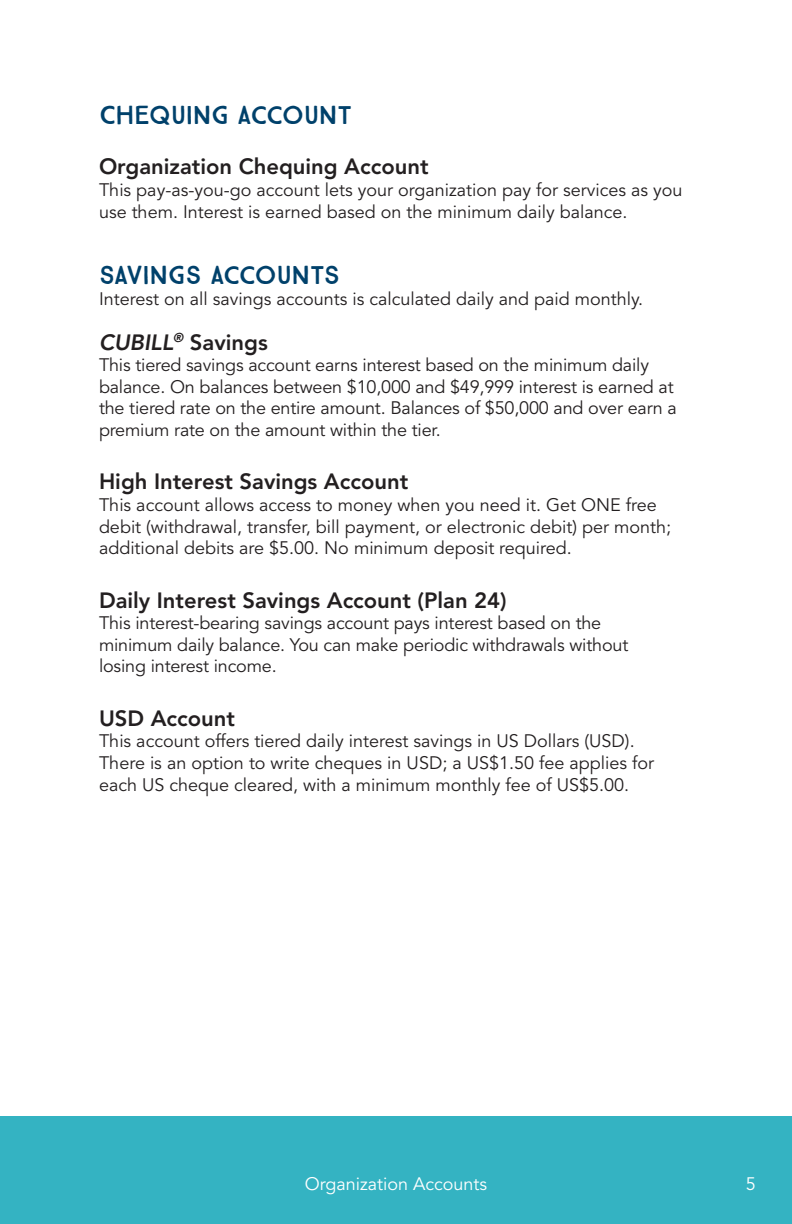
<style>
.page{position:relative;width:792px;height:1224px;background:#fff}
.page>*{position:absolute;margin:0;border:0;box-sizing:border-box;transform-origin:0 0}
.t1{font:26px "True North";letter-spacing:-.01em;color:#00416b}
.Heading{font:800 22px "Avenir LT Std";color:#231f20}
.Body{font:18px/21.6px "Avenir LT Std";color:#231f20}
.Heading-2{font:18px/21.6px "Avenir LT Std";letter-spacing:-.005em;color:#231f20}
.t2{font:18px "Avenir LT Std";color:#fff}
.s1{font-style:italic}
</style>
<div class="page">
<div style="left:0;top:1116px;width:792px;height:108px;background:#34b3c2"></div>
<p class="t1" style="left:99px;top:99px;width:255px">CHEQUING ACCOUNT</p>
<p class="Heading" style="left:99px;top:154px;width:331px">Organization Chequing Account</p>
<p class="Body" style="left:99px;top:180px;width:585px">This pay-as-you-go account lets your organization pay for services as you use them. Interest is earned based on the minimum daily balance.</p>
<p class="t1" style="left:99px;top:259px;width:243px">SAVINGS ACCOUNTS</p>
<p class="Body" style="left:99px;top:289px;width:546px">Interest on all savings accounts is calculated daily and paid monthly.</p>
<p class="Heading" style="left:99px;top:329px;width:170px"><span class="s1">CUBILL</span><sup>®</sup> Savings</p>
<p class="Body" style="left:99px;top:355px;width:579px">This tiered savings account earns interest based on the minimum daily balance. On balances between $10,000 and $49,999 interest is earned at the tiered rate on the entire amount. Balances of $50,000 and over earn a premium rate on the amount within the tier.</p>
<p class="Heading" style="left:99px;top:469px;width:311px">High Interest Savings Account</p>
<p class="Body" style="left:99px;top:495px;width:574px">This account allows access to money when you need it. Get ONE free debit (withdrawal, transfer, bill payment, or electronic debit) per month; additional debits are $5.00. No minimum deposit required.</p>
<p class="Heading" style="left:99px;top:587px;width:409px">Daily Interest Savings Account (Plan 24)</p>
<p class="Heading-2" style="left:99px;top:613px;width:531px">This interest-bearing savings account pays interest based on the minimum daily balance. You can make periodic withdrawals without losing interest income.</p>
<p class="Heading" style="left:99px;top:705px;width:138px">USD Account</p>
<p class="Heading-2" style="left:99px;top:731px;width:557px">This account offers tiered daily interest savings in US Dollars (USD).<br>There is an option to write cheques in USD; a US$1.50 fee applies for each US cheque cleared, with a minimum monthly fee of US$5.00.</p>
<p class="t2" style="left:305px;top:1174px;width:184px">Organization Accounts</p>
<p class="t2" style="left:746px;top:1174px;width:12px">5</p>
</div>
